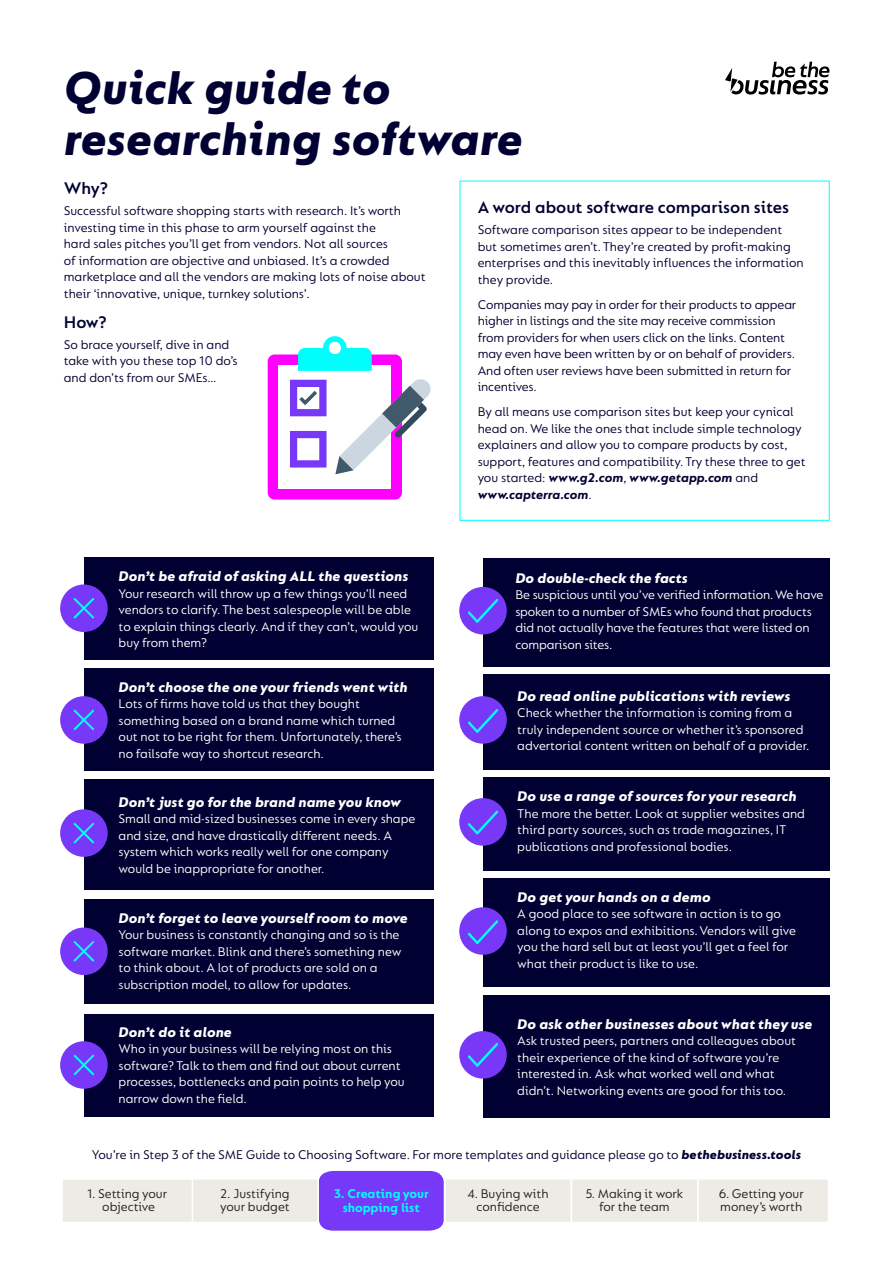
<style>
.page{position:relative;width:893px;height:1263px;background:#fff}
.page>*{position:absolute;margin:0;border:0;box-sizing:border-box;transform-origin:0 0}
.Secondary_header{font:italic 800 49.5px/51px "FS Lucas";color:#000032}
.subtitle{font:600 18px "FS Lucas";color:#000032}
.body_copy{font:italic 800 15px "FS Lucas";color:#fff}
.body_copy-2{font:13.5px/16.5px "FS Lucas";color:#fff}
.body_copy-3{font:13.5px/16.5px "FS Lucas";color:#000032}
.t1{font:13.5px/13.5px "FS Lucas";color:#231f20;text-align:center}
.t2{font:700 13.5px/13.5px "FS Lucas";color:#0ff;text-align:center}
.s1{font-weight:700;font-style:italic}
.s2{font-weight:800;font-style:italic}
</style>
<div class="page">
<div style="left:84px;top:899px;width:350px;height:105px;background:#000032"></div>
<div style="left:84px;top:1014px;width:350px;height:102px;background:#000032"></div>
<div style="left:60px;top:927px;width:48px;height:48px;background:#7838f7;border-radius:50%"></div>
<div style="left:60px;top:1041px;width:48px;height:48px;background:#7838f7;border-radius:50%"></div>
<div style="left:84px;top:779px;width:350px;height:111px;background:#000032"></div>
<div style="left:60px;top:809px;width:48px;height:48px;background:#7838f7;border-radius:50%"></div>
<svg style="left:74px;top:823px;width:20px;height:20px"></svg>
<div style="left:84px;top:557px;width:350px;height:102px;background:#000032"></div>
<div style="left:60px;top:584px;width:48px;height:48px;background:#7838f7;border-radius:50%"></div>
<svg style="left:74px;top:598px;width:20px;height:21px"></svg>
<div style="left:84px;top:669px;width:350px;height:102px;background:#000032"></div>
<div style="left:60px;top:696px;width:48px;height:48px;background:#7838f7;border-radius:50%"></div>
<svg style="left:74px;top:710px;width:20px;height:20px"></svg>
<svg style="left:74px;top:941px;width:20px;height:21px"></svg>
<svg style="left:74px;top:1055px;width:20px;height:20px"></svg>
<div style="left:483px;top:558px;width:346px;height:108px;background:#000032"></div>
<div style="left:483px;top:674px;width:346px;height:95px;background:#000032"></div>
<div style="left:483px;top:777px;width:346px;height:94px;background:#000032"></div>
<div style="left:483px;top:878px;width:346px;height:109px;background:#000032"></div>
<div style="left:483px;top:995px;width:346px;height:123px;background:#000032"></div>
<div style="left:459px;top:587px;width:48px;height:47px;background:#7838f7;border-radius:50%"></div>
<div style="left:459px;top:696px;width:48px;height:48px;background:#7838f7;border-radius:50%"></div>
<div style="left:459px;top:798px;width:48px;height:48px;background:#7838f7;border-radius:50%"></div>
<div style="left:459px;top:907px;width:48px;height:48px;background:#7838f7;border-radius:50%"></div>
<div style="left:459px;top:1031px;width:48px;height:47px;background:#7838f7;border-radius:50%"></div>
<svg style="left:468px;top:599px;width:30px;height:24px"></svg>
<svg style="left:468px;top:709px;width:30px;height:24px"></svg>
<svg style="left:468px;top:810px;width:30px;height:25px"></svg>
<svg style="left:468px;top:920px;width:30px;height:24px"></svg>
<svg style="left:468px;top:1043px;width:30px;height:24px"></svg>
<div style="left:268px;top:354px;width:134px;height:145px;background:#f0f;border-radius:7px"></div>
<div style="left:279px;top:365px;width:112px;height:124px;background:#fff"></div>
<svg style="left:298px;top:336px;width:74px;height:35px"></svg>
<svg style="left:290px;top:431px;width:37px;height:36px"></svg>
<svg style="left:290px;top:380px;width:37px;height:36px"></svg>
<svg style="left:335px;top:379px;width:96px;height:95px"></svg>
<svg style="left:725px;top:62px;width:104px;height:33px"></svg>
<div style="left:319px;top:1170px;width:125px;height:61px;background:#7838f7"></div>
<div style="left:191px;top:1178px;width:128px;height:45px;background:#edebe5;border:2px solid #fff"></div>
<div style="left:444px;top:1178px;width:128px;height:45px;background:#edebe5;border:2px solid #fff"></div>
<div style="left:571px;top:1178px;width:128px;height:45px;background:#edebe5;border:2px solid #fff"></div>
<div style="left:697px;top:1178px;width:132px;height:45px;background:#edebe5;border:2px solid #fff"></div>
<div style="left:61px;top:1178px;width:132px;height:45px;background:#edebe5;border:2px solid #fff"></div>
<p class="Secondary_header" style="left:64px;top:62px;width:461px">Quick guide to researching software</p>
<p class="subtitle" style="left:64px;top:178px;width:46px">Why?</p>
<p class="body_copy-3" style="left:64px;top:202px;width:363px">Successful software shopping starts with research. It’s worth investing time in this phase to arm yourself against the<br>hard sales pitches you’ll get from vendors. Not all sources<br>of information are objective and unbiased. It’s a crowded marketplace and all the vendors are making lots of noise about their ‘innovative, unique, turnkey solutions’.</p>
<p class="subtitle" style="left:64px;top:312px;width:44px">How?</p>
<p class="body_copy-3" style="left:64px;top:336px;width:175px">So brace yourself, dive in and take with you these top 10 do’s and don’ts from our SMEs…</p>
<p class="body_copy" style="left:119px;top:568px;width:291px">Don’t be afraid of asking ALL the questions</p>
<p class="body_copy-2" style="left:119px;top:585px;width:301px">Your research will throw up a few things you’ll need vendors to clarify. The best salespeople will be able to explain things clearly. And if they can’t, would you buy from them?</p>
<p class="body_copy" style="left:119px;top:678px;width:291px">Don’t choose the one your friends went with</p>
<p class="body_copy-2" style="left:119px;top:695px;width:285px">Lots of firms have told us that they bought something based on a brand name which turned out not to be right for them. Unfortunately, there’s no failsafe way to shortcut research.</p>
<p class="body_copy" style="left:119px;top:793px;width:284px">Don’t just go for the brand name you know</p>
<p class="body_copy-2" style="left:119px;top:810px;width:298px">Small and mid-sized businesses come in every shape and size, and have drastically different needs. A system which works really well for one company would be inappropriate for another.</p>
<p class="body_copy" style="left:119px;top:909px;width:291px">Don’t forget to leave yourself room to move</p>
<p class="body_copy-2" style="left:119px;top:926px;width:284px">Your business is constantly changing and so is the software market. Blink and there’s something new to think about. A lot of products are sold on a subscription model, to allow for updates.</p>
<p class="body_copy" style="left:119px;top:1023px;width:115px">Don’t do it alone</p>
<p class="body_copy-2" style="left:119px;top:1040px;width:288px">Who in your business will be relying most on this software? Talk to them and find out about current processes, bottlenecks and pain points to help you narrow down the field.</p>
<p class="subtitle" style="left:478px;top:197px;width:313px">A word about software comparison sites</p>
<p class="body_copy-3" style="left:478px;top:221px;width:327px">Software comparison sites appear to be independent but sometimes aren’t. They’re created by profit-making enterprises and this inevitably influences the information they provide.</p>
<p class="body_copy-3" style="left:478px;top:296px;width:320px">Companies may pay in order for their products to appear higher in listings and the site may receive commission from providers for when users click on the links. Content may even have been written by or on behalf of providers.<br>And often user reviews have been submitted in return for incentives.</p>
<p class="body_copy-3" style="left:478px;top:403px;width:330px">By all means use comparison sites but keep your cynical head on. We like the ones that include simple technology explainers and allow you to compare products by cost, support, features and compatibility. Try these three to get you started: <span class="s1">www.g2.com</span>, <span class="s1">www.getapp.com</span> and <span class="s1">www.capterra.com</span>.</p>
<p class="body_copy" style="left:515px;top:569px;width:174px">Do double-check the facts</p>
<p class="body_copy-2" style="left:515px;top:586px;width:309px">Be suspicious until you’ve verified information. We have spoken to a number of SMEs who found that products did not actually have the features that were listed on comparison sites.</p>
<p class="body_copy" style="left:517px;top:687px;width:275px">Do read online publications with reviews</p>
<p class="body_copy-2" style="left:517px;top:704px;width:293px">Check whether the information is coming from a truly independent source or whether it’s sponsored advertorial content written on behalf of a provider.</p>
<p class="body_copy" style="left:517px;top:788px;width:281px">Do use a range of sources for your research</p>
<p class="body_copy-2" style="left:517px;top:805px;width:289px">The more the better. Look at supplier websites and third party sources, such as trade magazines, IT publications and professional bodies.</p>
<p class="body_copy" style="left:517px;top:888px;width:195px">Do get your hands on a demo</p>
<p class="body_copy-2" style="left:517px;top:905px;width:280px">A good place to see software in action is to go along to expos and exhibitions. Vendors will give you the hard sell but at least you’ll get a feel for what their product is like to use.</p>
<p class="body_copy" style="left:517px;top:1015px;width:297px">Do ask other businesses about what they use</p>
<p class="body_copy-2" style="left:517px;top:1032px;width:280px">Ask trusted peers, partners and colleagues about their experience of the kind of software you’re interested in. Ask what worked well and what didn’t. Networking events are good for this too.</p>
<p class="body_copy-3" style="left:92px;top:1146px;width:711px">You’re in Step 3 of the SME Guide to Choosing Software. For more templates and guidance please go to <span class="s2">bethebusiness.tools</span></p>
<p class="t1" style="left:87px;top:1186px;width:81px">1. Setting your objective</p>
<p class="t1" style="left:220px;top:1186px;width:71px;text-align:left">2. Justifying your budget</p>
<p class="t2" style="left:334px;top:1186px;width:96px">3. Creating your shopping list</p>
<p class="t1" style="left:467px;top:1186px;width:83px">4. Buying with confidence</p>
<p class="t1" style="left:585px;top:1186px;width:100px">5. Making it work for the team</p>
<p class="t1" style="left:719px;top:1186px;width:87px">6. Getting your</p>
<p class="t1" style="left:720px;top:1200px;width:83px">money’s worth</p>
</div>
